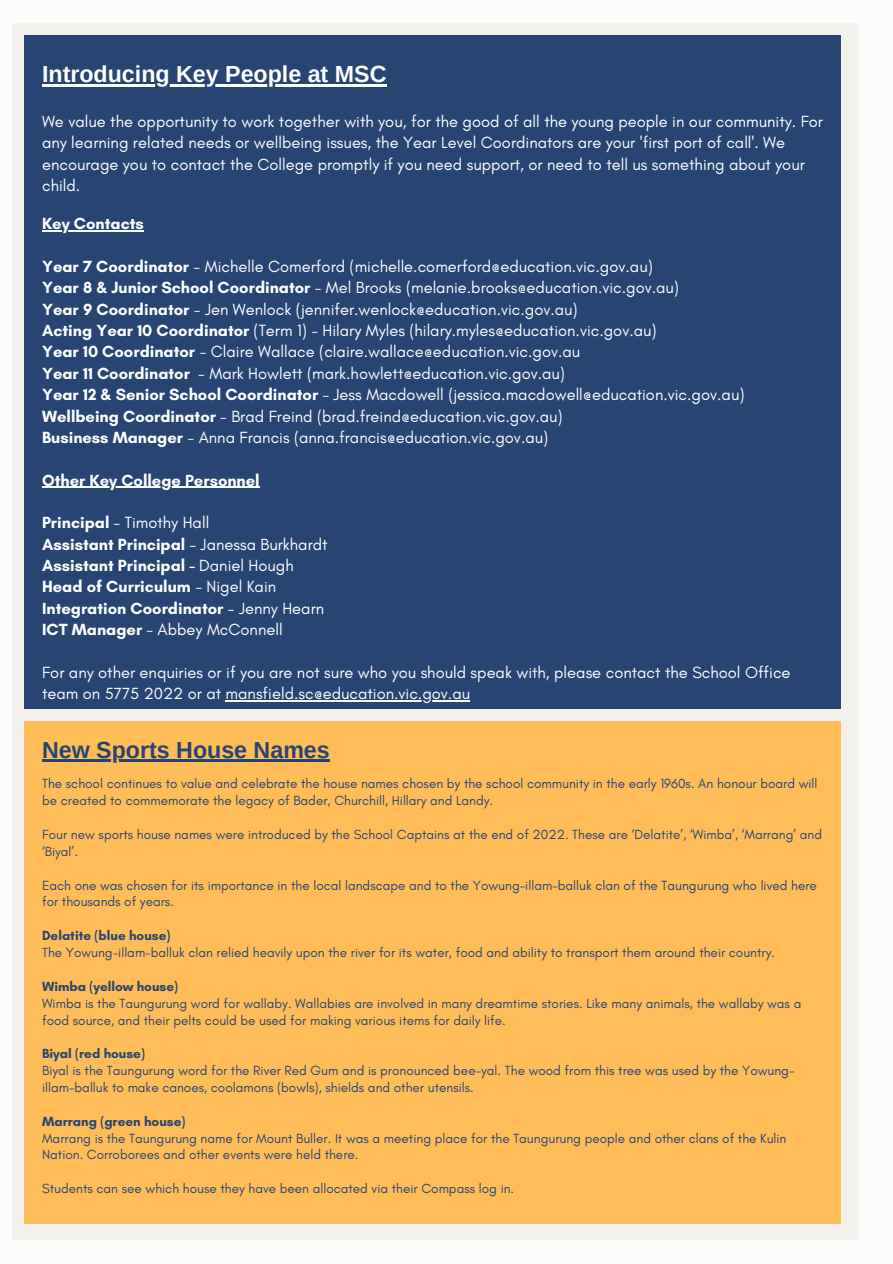
<style>
.page{position:relative;width:893px;height:1264px;background:#fff}
.page>*{position:absolute;margin:0;border:0;box-sizing:border-box;transform-origin:0 0}
.t1{font:700 27px "Arimo";color:#f4f1ec}
.t2{font:700 23.25px "Arimo";color:#fff}
.t3{font:700 23.25px "Arimo";color:#274472}
.t4{font:16.5px/21.3px "Glacial Indifference";color:#fff}
.t5{font:700 16.5px/21.3px "Glacial Indifference";color:#fff}
.t6{font:13.5px/16.8px "Glacial Indifference";color:#274472}
.t7{font:700 13.5px "Glacial Indifference";color:#274472}
.s1{font-weight:700}
.s2{font-weight:400}
</style>
<div class="page">
<div style="left:0;top:0;width:892px;height:1262px;background:#fbfbfb"></div>
<div style="left:12px;top:23px;width:845px;height:1215px;background:#f4f1ec"></div>
<div style="left:25px;top:721px;width:815px;height:502px;background:#ffbd59"></div>
<div style="left:25px;top:35px;width:815px;height:674px;background:#274472"></div>
<hr style="left:42px;top:84px;width:344px;height:3px;background:#fff">
<hr style="left:42px;top:759px;width:288px;height:3px;background:#274472">
<hr style="left:42px;top:230px;width:102px;height:1px;background:#fff">
<hr style="left:42px;top:486px;width:217px;height:2px;background:#fff">
<hr style="left:226px;top:700px;width:244px;height:1px;background:#fff">
<h1 class="t1" style="left:46px;top:57px;width:292px">Canteen - Help Please!</h1>
<h2 class="t2" style="left:42px;top:61px;width:346px">Introducing Key People at MSC</h2>
<p class="t4" style="left:42px;top:110px;width:782px">We value the opportunity to work together with you, for the good of all the young people in our community. For any learning related needs or wellbeing issues, the Year Level Coordinators are your 'first port of call'. We encourage you to contact the College promptly if you need support, or need to tell us something about your child.</p>
<p class="t5" style="left:42px;top:213px;width:103px">Key Contacts</p>
<p class="t4" style="left:42px;top:255px;width:703px"><span class="s1">Year 7 Coordinator</span> - Michelle Comerford (michelle.comerford@education.vic.gov.au)<br><span class="s1">Year 8 &amp; Junior School Coordinator</span> - Mel Brooks (melanie.brooks@education.vic.gov.au)<br><span class="s1">Year 9 Coordinator</span> - Jen Wenlock (jennifer.wenlock@education.vic.gov.au)<br><span class="s1">Acting Year 10 Coordinator</span> (Term 1) - Hilary Myles (hilary.myles@education.vic.gov.au)<br><span class="s1">Year 10 Coordinator</span> - Claire Wallace (claire.wallace@education.vic.gov.au<br><span class="s1">Year 11 Coordinator</span> - Mark Howlett (mark.howlett@education.vic.gov.au)<br><span class="s1">Year 12 &amp; Senior School Coordinator</span> - Jess Macdowell (jessica.macdowell@education.vic.gov.au)<br><span class="s1">Wellbeing Coordinator</span> - Brad Freind (brad.freind@education.vic.gov.au)<br><span class="s1">Business Manager</span> - Anna Francis (anna.francis@education.vic.gov.au)</p>
<p class="t5" style="left:42px;top:469px;width:219px">Other Key College Personnel</p>
<p class="t5" style="left:42px;top:512px;width:287px">Principal <span class="s2">- Timothy Hall<br></span>Assistant Principal <span class="s2">- Janessa Burkhardt </span>Assistant Principal - <span class="s2">Daniel Hough </span>Head of Curriculum <span class="s2">- Nigel Kain </span>Integration Coordinator <span class="s2">- Jenny Hearn </span>ICT Manager <span class="s2">- Abbey McConnell</span></p>
<p class="t4" style="left:42px;top:661px;width:750px">For any other enquiries or if you are not sure who you should speak with, please contact the School Office team on 5775 2022 or at mansfield.sc@education.vic.gov.au</p>
<h2 class="t3" style="left:42px;top:736px;width:289px">New Sports House Names</h2>
<p class="t6" style="left:42px;top:775px;width:776px">The school continues to value and celebrate the house names chosen by the school community in the early 1960s. An honour board will be created to commemorate the legacy of Bader, Churchill, Hillary and Landy.</p>
<p class="t6" style="left:42px;top:825px;width:781px">Four new sports house names were introduced by the School Captains at the end of 2022. These are ‘Delatite’, ‘Wimba’, ‘Marrang’ and ‘Biyal’.</p>
<p class="t6" style="left:42px;top:876px;width:776px">Each one was chosen for its importance in the local landscape and to the Yowung-illam-balluk clan of the Taungurung who lived here for thousands of years.</p>
<p class="t7" style="left:42px;top:927px;width:130px">Delatite (blue house)</p>
<p class="t6" style="left:42px;top:943px;width:734px">The Yowung-illam-balluk clan relied heavily upon the river for its water, food and ability to transport them around their country.</p>
<p class="t7" style="left:42px;top:977px;width:137px">Wimba (yellow house)</p>
<p class="t6" style="left:42px;top:994px;width:760px">Wimba is the Taungurung word for wallaby. Wallabies are involved in many dreamtime stories. Like many animals, the wallaby was a food source, and their pelts could be used for making various items for daily life.</p>
<p class="t7" style="left:42px;top:1045px;width:104px">Biyal (red house)</p>
<p class="t6" style="left:42px;top:1061px;width:754px">Biyal is the Taungurung word for the River Red Gum and is pronounced bee-yal. The wood from this tree was used by the Yowung&shy;illam-balluk to make canoes, coolamons (bowls), shields and other utensils.</p>
<p class="t7" style="left:42px;top:1112px;width:145px">Marrang (green house)</p>
<p class="t6" style="left:42px;top:1129px;width:745px">Marrang is the Taungurung name for Mount Buller. It was a meeting place for the Taungurung people and other clans of the Kulin<br>Nation. Corroborees and other events were held there.</p>
<p class="t6" style="left:42px;top:1179px;width:473px">Students can see which house they have been allocated via their Compass log in.</p>
</div>
